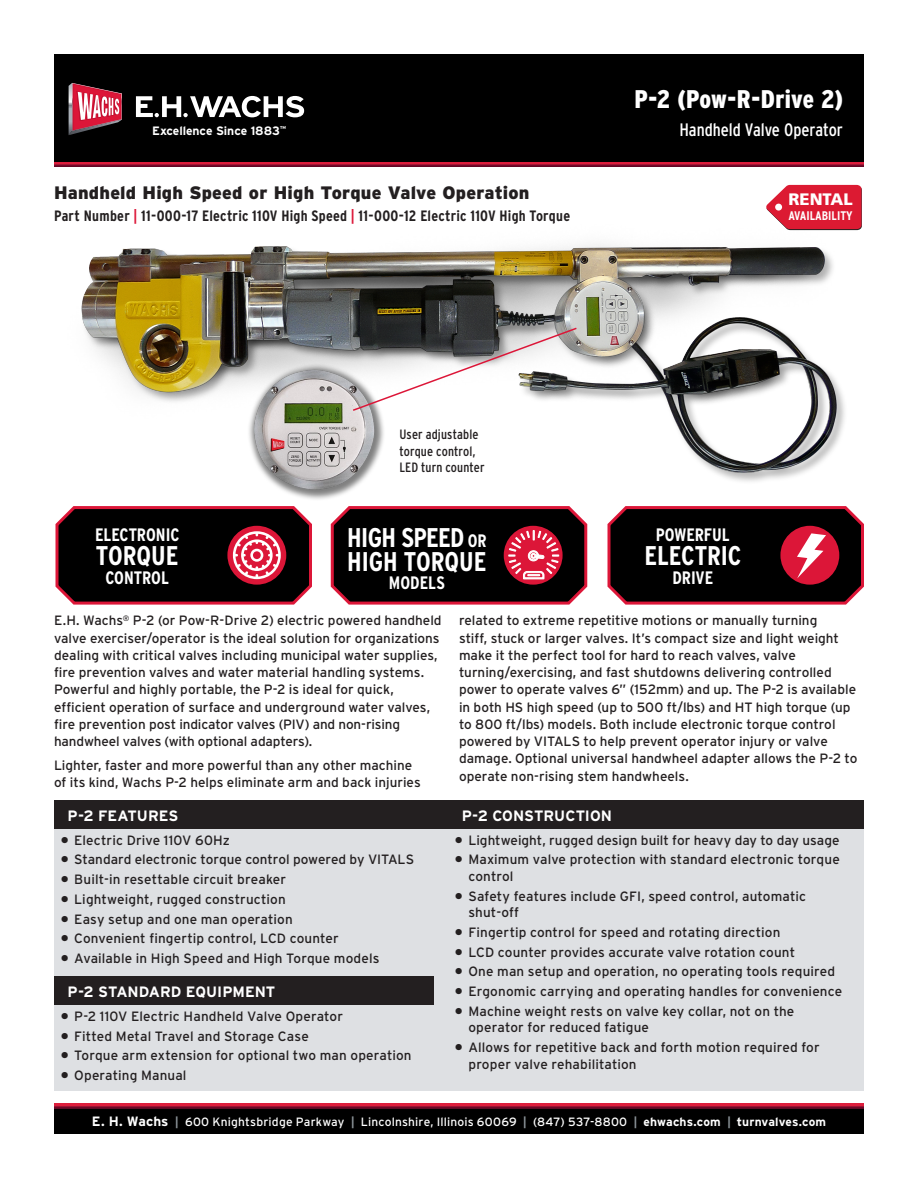
<style>
.page{position:relative;width:918px;height:1188px;background:#fff}
.page>*{position:absolute;margin:0;border:0;box-sizing:border-box;transform-origin:0 0}
.t1{font:700 27px/24.3px "Interstate Condensed";letter-spacing:-.005em;color:#fff}
.t2{font:900 25.5px "Interstate Condensed";letter-spacing:.005em;color:#fff}
.t3{font:900 18px "Interstate";letter-spacing:.01em;color:#231f20}
.t4{font:700 18px "Interstate Condensed";letter-spacing:-.005em;color:#fff}
.t5{font:18px "Interstate Condensed";color:#fff}
.t6{font:900 16.65px "Frutiger LT Std";color:#fff}
.t7{font:700 15px "Interstate Condensed";letter-spacing:.015em;color:#231f20}
.t8{font:700 15px "Interstate";color:#fff}
.t9{font:13.5px/17.2px "Interstate";color:#231f20}
.t10{font:13.5px/16.5px "Interstate Condensed";letter-spacing:.01em;color:#231f20}
.t11{font:700 condensed 12.45px "Interstate";color:#fff}
.t12{font:700 12.15px "Interstate";letter-spacing:-.005em;color:#fff}
.t13{font:12px "Interstate";letter-spacing:.015em;color:#fff}
.s1{color:#dc1638}
.s2{font-size:18px}
.s3{font-weight:900}
.s4{font-weight:700;font-size:13.5px}
.s5{font-weight:700;color:#8a9297}
.s6{font-weight:700}
</style>
<div class="page">
<div style="left:54px;top:1108px;width:810px;height:26px;background:#000"></div>
<div style="left:54px;top:54px;width:810px;height:108px;background:#000"></div>
<svg style="left:54px;top:1104px;width:810px;height:4px;background:#b01434"></svg>
<svg style="left:136px;top:96px;width:168px;height:21px"></svg>
<svg style="left:69px;top:83px;width:53px;height:52px"></svg>
<img style="left:54px;top:162px;width:810px;height:320px">
<div style="left:609px;top:508px;width:254px;height:95px;background:#000;border-radius:17px"></div>
<div style="left:608px;top:506px;width:256px;height:99px;border:3px solid #dc1638;border-radius:17px"></div>
<div style="left:332px;top:508px;width:254px;height:95px;background:#000;border-radius:17px"></div>
<div style="left:331px;top:506px;width:256px;height:99px;border:3px solid #dc1638;border-radius:17px"></div>
<div style="left:57px;top:508px;width:254px;height:95px;background:#000;border-radius:17px"></div>
<div style="left:56px;top:506px;width:256px;height:99px;border:3px solid #dc1638;border-radius:17px"></div>
<svg style="left:766px;top:185px;width:96px;height:45px;background:#dc3549"></svg>
<div style="left:54px;top:801px;width:810px;height:290px;background:#dee0e3"></div>
<div style="left:54px;top:800px;width:449px;height:29px;background:#231f20"></div>
<div style="left:448px;top:800px;width:416px;height:29px;background:#231f20"></div>
<div style="left:54px;top:977px;width:379px;height:28px;background:#231f20"></div>
<img style="left:237px;top:352px;width:158px;height:158px">
<svg style="left:351px;top:326px;width:227px;height:86px"></svg>
<div style="left:227px;top:526px;width:59px;height:59px;background:#dc1638;border-radius:50%"></div>
<svg style="left:233px;top:531px;width:48px;height:48px"></svg>
<div style="left:780px;top:526px;width:59px;height:59px;background:#dc1638;border-radius:50%"></div>
<svg style="left:797px;top:533px;width:29px;height:45px"></svg>
<svg style="left:504px;top:526px;width:59px;height:59px"></svg>
<svg style="left:508px;top:530px;width:51px;height:49px;background:#d54861"></svg>
<p class="t12" style="left:152px;top:124px;width:136px">Excellence Since 1883<sup>™</sup></p>
<h3 class="t3" style="left:54px;top:183px;width:477px">Handheld High Speed or High Torque Valve Operation</h3>
<p class="t7" style="left:54px;top:208px;width:518px">Part Number <span class="s1">|</span> 11-000-17 Electric 110V High Speed <span class="s1">|</span> 11-000-12 Electric 110V High Torque</p>
<h2 class="t2" style="left:634px;top:85px;width:210px">P-2 (Pow-R-Drive 2)</h2>
<h3 class="t5" style="left:679px;top:120px;width:165px">Handheld Valve Operator</h3>
<p class="t6" style="left:788px;top:189px;width:66px">RENTAL</p>
<p class="t11" style="left:788px;top:209px;width:66px">AVAILABILITY</p>
<h3 class="t4" style="left:95px;top:525px;width:86px">ELECTRONIC</h3>
<h1 class="t1" style="left:96px;top:544px;width:84px">TORQUE</h1>
<h3 class="t4" style="left:105px;top:567px;width:65px">CONTROL</h3>
<p class="t10" style="left:399px;top:426px;width:87px">User adjustable torque control,<br>LED turn counter</p>
<h1 class="t1" style="left:347px;top:525px;width:141px">HIGH SPEED <span class="s2">OR<br></span>HIGH TORQUE</h1>
<h3 class="t4" style="left:389px;top:573px;width:57px">MODELS</h3>
<h3 class="t4" style="left:656px;top:525px;width:76px">POWERFUL</h3>
<h1 class="t1" style="left:645px;top:544px;width:98px">ELECTRIC</h1>
<h3 class="t4" style="left:672px;top:567px;width:42px">DRIVE</h3>
<p class="t9" style="left:54px;top:612px;width:389px">E.H. Wachs<sup>®</sup> P-2 (or Pow-R-Drive 2) electric powered handheld valve exerciser/operator is the ideal solution for organizations dealing with critical valves including municipal water supplies, fire prevention valves and water material handling systems.<br>Powerful and highly portable, the P-2 is ideal for quick, efficient operation of surface and underground water valves, fire prevention post indicator valves (PIV) and non-rising handwheel valves (with optional adapters).</p>
<p class="t9" style="left:54px;top:757px;width:368px">Lighter, faster and more powerful than any other machine of its kind, Wachs P-2 helps eliminate arm and back injuries</p>
<p class="t8" style="left:68px;top:807px;width:112px">P-2 FEATURES</p>
<p class="t9" style="left:61px;top:831px;width:171px"><span class="s3">•</span> Electric Drive 110V 60Hz</p>
<p class="t9" style="left:61px;top:851px;width:355px"><span class="s3">•</span> Standard electronic torque control powered by VITALS</p>
<p class="t9" style="left:61px;top:871px;width:227px"><span class="s3">•</span> Built-in resettable circuit breaker</p>
<p class="t9" style="left:61px;top:890px;width:227px"><span class="s3">•</span> Lightweight, rugged construction</p>
<p class="t9" style="left:61px;top:910px;width:234px"><span class="s3">•</span> Easy setup and one man operation</p>
<p class="t9" style="left:61px;top:930px;width:280px"><span class="s3">•</span> Convenient fingertip control, LCD counter</p>
<p class="t9" style="left:61px;top:950px;width:320px"><span class="s3">•</span> Available in High Speed and High Torque models</p>
<p class="t8" style="left:68px;top:983px;width:209px">P-2 STANDARD EQUIPMENT</p>
<p class="t9" style="left:61px;top:1008px;width:284px"><span class="s3">•</span> P-2 110V Electric Handheld Valve Operator</p>
<p class="t9" style="left:61px;top:1027px;width:250px"><span class="s3">•</span> Fitted Metal Travel and Storage Case</p>
<p class="t9" style="left:61px;top:1047px;width:352px"><span class="s3">•</span> Torque arm extension for optional two man operation</p>
<p class="t9" style="left:61px;top:1067px;width:127px"><span class="s3">•</span> Operating Manual</p>
<p class="t9" style="left:459px;top:612px;width:400px">related to extreme repetitive motions or manually turning<br>stiff, stuck or larger valves. It’s compact size and light weight make it the perfect tool for hard to reach valves, valve turning/exercising, and fast shutdowns delivering controlled power to operate valves 6” (152mm) and up. The P-2 is available in both HS high speed (up to 500 ft/lbs) and HT high torque (up to 800 ft/lbs) models. Both include electronic torque control powered by VITALS to help prevent operator injury or valve damage. Optional universal handwheel adapter allows the P-2 to operate non-rising stem handwheels.</p>
<p class="t8" style="left:462px;top:807px;width:152px">P-2 CONSTRUCTION</p>
<p class="t9" style="left:455px;top:831px;width:386px"><span class="s3">•</span> Lightweight, rugged design built for heavy day to day usage</p>
<p class="t9" style="left:468px;top:851px;width:373px;line-height:16.5px;text-indent:-14px"><span class="s3">•</span> Maximum valve protection with standard electronic torque control</p>
<p class="t9" style="left:468px;top:888px;width:339px;line-height:16.5px;text-indent:-14px"><span class="s3">•</span> Safety features include GFI, speed control, automatic shut-off</p>
<p class="t9" style="left:455px;top:923px;width:327px"><span class="s3">•</span> Fingertip control for speed and rotating direction</p>
<p class="t9" style="left:455px;top:943px;width:342px"><span class="s3">•</span> LCD counter provides accurate valve rotation count</p>
<p class="t9" style="left:455px;top:963px;width:382px"><span class="s3">•</span> One man setup and operation, no operating tools required</p>
<p class="t9" style="left:455px;top:983px;width:389px"><span class="s3">•</span> Ergonomic carrying and operating handles for convenience</p>
<p class="t9" style="left:468px;top:1003px;width:328px;line-height:16.5px;text-indent:-14px"><span class="s3">•</span> Machine weight rests on valve key collar, not on the operator for reduced fatigue</p>
<p class="t9" style="left:468px;top:1039px;width:353px;line-height:16.5px;text-indent:-14px"><span class="s3">•</span> Allows for repetitive back and forth motion required for proper valve rehabilitation</p>
<p class="t13" style="left:92px;top:1115px;width:736px"><span class="s4">E. H. Wachs</span> <span class="s5">|</span> 600 Knightsbridge Parkway <span class="s5">|</span> Lincolnshire, Illinois 60069 <span class="s5">|</span> (847) 537-8800 <span class="s5">|</span> <span class="s6">ehwachs.com</span> <span class="s5">|</span> <span class="s6">turnvalves.com</span></p>
</div>
